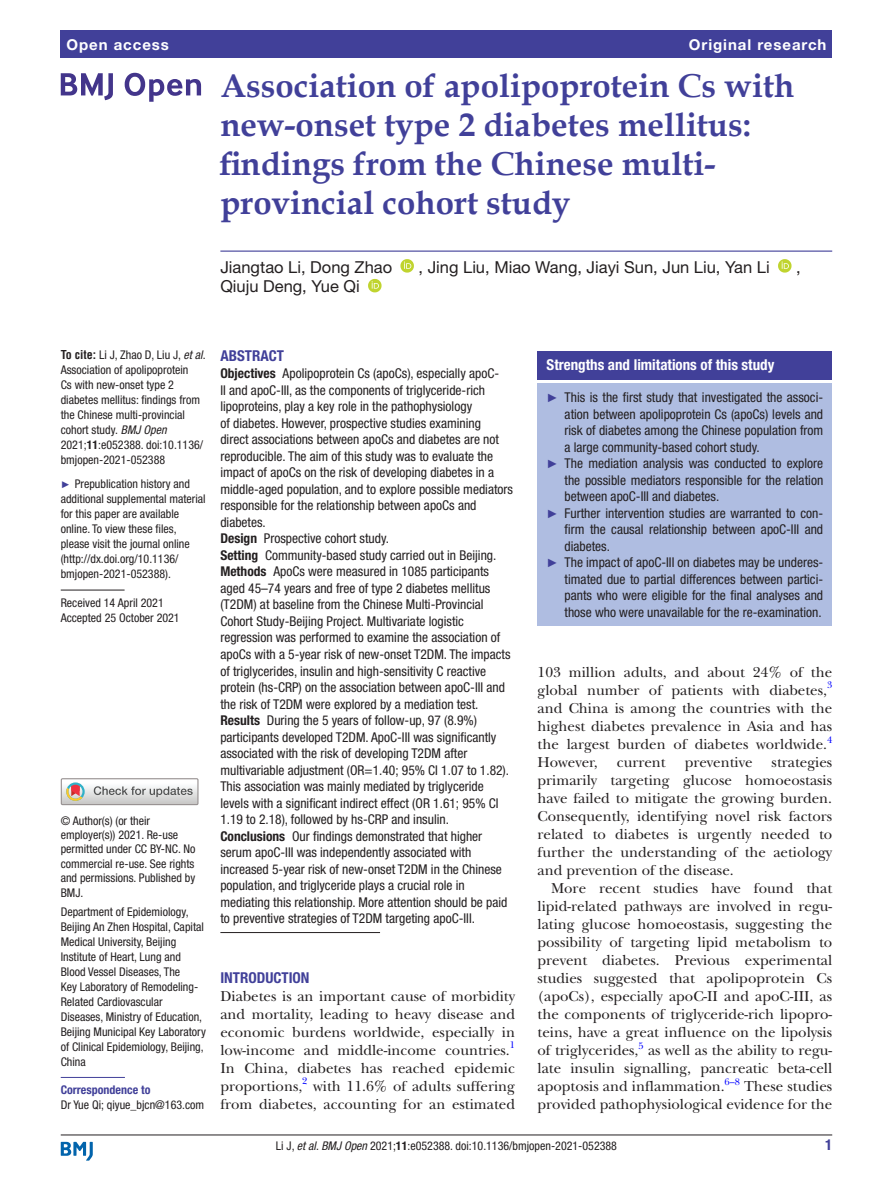
<style>
.page{position:relative;width:893px;height:1191px;background:#fff}
.page>*{position:absolute;margin:0;border:0;box-sizing:border-box;transform-origin:0 0}
.t1{font:700 33px/39px "Book Antiqua";color:#414099}
.t2{font:16.5px "Helvetica Neue LT Std";color:#231f20}
.t3{font:15px/18px "New Baskerville";color:#231f20;text-align:justify}
.t4{font:700 condensed 15px "Helvetica Neue LT Std";color:#fff}
.t5{font:700 15px "Helvetica Neue LT Std";letter-spacing:.065em;color:#fff}
.t6{font:700 condensed 15px "Helvetica Neue LT Std";color:#414099}
.t7{font:condensed 13.5px/16.5px "Helvetica Neue LT Std";color:#231f20}
.t8{font:condensed 12px/15px "Helvetica Neue LT Std";color:#231f20}
.t9{font:700 condensed 12px "Helvetica Neue LT Std";color:#414099}
.t10{font:9.9px "New Baskerville";color:#00f}
.s1{font-family:"Helvetica LT Std";font-weight:700}
.s2{font-style:italic}
.s3{font-weight:700}
.s4{font-family:"Arial";font-stretch:normal;font-size:9.75px;color:#414099}
.s5{font-family:"Arial";font-stretch:normal;font-size:12px;color:#414099}
</style>
<div class="page">
<hr style="left:61px;top:1134px;width:771px;height:1px;background:#231f20">
<svg style="left:61px;top:1141px;width:32px;height:19px"></svg>
<div style="left:61px;top:31px;width:771px;height:27px;background:#414099"></div>
<hr style="left:220px;top:250px;width:612px;height:2px;background:#414099">
<svg style="left:400px;top:259px;width:14px;height:14px"></svg>
<svg style="left:778px;top:259px;width:13px;height:14px"></svg>
<svg style="left:368px;top:279px;width:14px;height:13px"></svg>
<hr style="left:61px;top:589px;width:64px;height:1px;background:#231f20">
<hr style="left:61px;top:1077px;width:64px;height:1px;background:#414099">
<svg style="left:61px;top:73px;width:52px;height:27px"></svg>
<svg style="left:125px;top:73px;width:76px;height:29px"></svg>
<div style="left:61px;top:778px;width:138px;height:27px;border:1px solid #969090"></div>
<svg style="left:61px;top:778px;width:137px;height:26px"></svg>
<hr style="left:220px;top:932px;width:160px;height:1px;background:#231f20">
<div style="left:538px;top:351px;width:294px;height:28px;background:#414099"></div>
<div style="left:538px;top:383px;width:294px;height:243px;background:#afbde1"></div>
<p class="t5" style="left:66px;top:35px;width:104px">Open access</p>
<p class="t5" style="left:689px;top:35px;width:139px">Original research</p>
<h1 class="t1" style="left:220px;top:66px;width:575px">Association of apolipoprotein Cs with new-onset type 2 diabetes mellitus: findings from the Chinese multi&shy;provincial cohort study</h1>
<p class="t2" style="left:220px;top:257px;width:173px">Jiangtao Li, Dong Zhao</p>
<p class="t2" style="left:418px;top:257px;width:353px">, Jing Liu, Miao Wang, Jiayi Sun, Jun Liu, Yan Li</p>
<p class="t2" style="left:796px;top:257px;width:6px">,</p>
<p class="t2" style="left:220px;top:277px;width:141px">Qiuju Deng, Yue Qi</p>
<p class="t8" style="left:61px;top:347px;width:146px"><span class="s1">To cite:</span> Li J, Zhao D, Liu J, <span class="s2">et al</span>.<br>Association of apolipoprotein<br>Cs with new-onset type 2 diabetes mellitus: findings from the Chinese multi-provincial cohort study. <span class="s2">BMJ Open<br></span>2021;<span class="s3">11</span>:e052388. doi:10.1136/ bmjopen-2021-052388</p>
<p class="t8" style="left:61px;top:476px;width:146px"><span class="s4">►</span> Prepublication history and additional supplemental material for this paper are available online. To view these files, please visit the journal online (http://dx.doi.org/10.1136/ bmjopen-2021-052388).</p>
<p class="t8" style="left:61px;top:595px;width:120px">Received 14 April 2021<br>Accepted 25 October 2021</p>
<p class="t8" style="left:61px;top:813px;width:136px;line-height:14.4px">© Author(s) (or their employer(s)) 2021. Re-use permitted under CC BY-NC. No commercial re-use. See rights and permissions. Published by<br>BMJ.</p>
<p class="t8" style="left:61px;top:904px;width:147px">Department of Epidemiology,<br>Beijing An Zhen Hospital, Capital<br>Medical University, Beijing<br>Institute of Heart, Lung and<br>Blood Vessel Diseases, The<br>Key Laboratory of Remodeling-<br>Related Cardiovascular<br>Diseases, Ministry of Education,<br>Beijing Municipal Key Laboratory of Clinical Epidemiology, Beijing,<br>China</p>
<p class="t9" style="left:61px;top:1082px;width:91px">Correspondence to</p>
<p class="t8" style="left:61px;top:1097px;width:145px">Dr Yue Qi; qiyue_bjcn@163.com</p>
<p class="t6" style="left:220px;top:347px;width:65px">ABSTRACT</p>
<p class="t7" style="left:220px;top:365px;width:294px"><span class="s3">Objectives</span> Apolipoprotein Cs (apoCs), especially apoC-<br>II and apoC-III, as the components of triglyceride-rich lipoproteins, play a key role in the pathophysiology<br>of diabetes. However, prospective studies examining<br>direct associations between apoCs and diabetes are not reproducible. The aim of this study was to evaluate the impact of apoCs on the risk of developing diabetes in a middle-aged population, and to explore possible mediators responsible for the relationship between apoCs and diabetes.<br><span class="s3">Design</span> Prospective cohort study.<br><span class="s3">Setting</span> Community-based study carried out in Beijing.<br><span class="s3">Methods</span> ApoCs were measured in 1085 participants aged 45–74 years and free of type 2 diabetes mellitus (T2DM) at baseline from the Chinese Multi-Provincial Cohort Study-Beijing Project. Multivariate logistic regression was performed to examine the association of apoCs with a 5-year risk of new-onset T2DM. The impacts of triglycerides, insulin and high-sensitivity C reactive protein (hs-CRP) on the association between apoC-III and the risk of T2DM were explored by a mediation test.<br><span class="s3">Results</span> During the 5 years of follow-up, 97 (8.9%) participants developed T2DM. ApoC-III was significantly associated with the risk of developing T2DM after multivariable adjustment (OR=1.40; 95% CI 1.07 to 1.82).<br>This association was mainly mediated by triglyceride levels with a significant indirect effect (OR 1.61; 95% CI 1.19 to 2.18), followed by hs-CRP and insulin.<br><span class="s3">Conclusions</span> Our findings demonstrated that higher serum apoC-III was independently associated with increased 5-year risk of new-onset T2DM in the Chinese population, and triglyceride plays a crucial role in mediating this relationship. More attention should be paid to preventive strategies of T2DM targeting apoC-III.</p>
<p class="t6" style="left:220px;top:968px;width:91px">INTRODUCTION</p>
<p class="t3" style="left:220px;top:986px;width:296px">Diabetes is an important cause of morbidity and mortality, leading to heavy disease and economic burdens worldwide, especially in low-income and middle-income countries.</p>
<p class="t10" style="left:510px;top:1039px;width:7px">1</p>
<p class="t3" style="left:220px;top:1059px;width:296px">In China, diabetes has reached epidemic proportions,</p>
<p class="t10" style="left:302px;top:1075px;width:7px">2</p>
<p class="t3" style="left:220px;top:1077px;width:296px;text-align:right">with 11.6% of adults suffering<br>from diabetes, accounting for an estimated</p>
<p class="t4" style="left:547px;top:356px;width:229px">Strengths and limitations of this study</p>
<p class="t7" style="left:547px;top:389px;width:278px"><span class="s5">►</span> This is the first study that investigated the associ-</p>
<p class="t7" style="left:565px;top:405px;width:260px">ation between apolipoprotein Cs (apoCs) levels and</p>
<p class="t7" style="left:565px;top:422px;width:260px">risk of diabetes among the Chinese population from</p>
<p class="t7" style="left:565px;top:438px;width:197px">a large community-based cohort study.</p>
<p class="t7" style="left:547px;top:455px;width:278px"><span class="s5">►</span> The mediation analysis was conducted to explore</p>
<p class="t7" style="left:565px;top:471px;width:260px">the possible mediators responsible for the relation</p>
<p class="t7" style="left:565px;top:488px;width:156px">between apoC-III and diabetes.</p>
<p class="t7" style="left:547px;top:504px;width:278px"><span class="s5">►</span> Further intervention studies are warranted to con-</p>
<p class="t7" style="left:565px;top:521px;width:260px">firm the causal relationship between apoC-III and</p>
<p class="t7" style="left:565px;top:537px;width:47px">diabetes.</p>
<p class="t7" style="left:547px;top:554px;width:278px"><span class="s5">►</span> The impact of apoC-III on diabetes may be underes-</p>
<p class="t7" style="left:565px;top:570px;width:260px">timated due to partial differences between partici-</p>
<p class="t7" style="left:565px;top:587px;width:260px">pants who were eligible for the final analyses and</p>
<p class="t7" style="left:565px;top:603px;width:259px">those who were unavailable for the re-examination.</p>
<p class="t3" style="left:538px;top:663px;width:296px">103 million adults, and about 24% of the global number of patients with diabetes,<sup>3 </sup>and China is among the countries with the highest diabetes prevalence in Asia and has the largest burden of diabetes worldwide.</p>
<p class="t10" style="left:827px;top:733px;width:7px">4</p>
<p class="t3" style="left:538px;top:753px;width:296px;text-indent:234px">strategies primarily targeting glucose homoeostasis have failed to mitigate the growing burden.<br>Consequently, identifying novel risk factors related to diabetes is urgently needed to further the understanding of the aetiology and prevention of the disease.</p>
<p class="t3" style="left:538px;top:879px;width:296px;text-indent:14px">More recent studies have found that lipid-related pathways are involved in regu&shy;lating glucose homoeostasis, suggesting the possibility of targeting lipid metabolism to prevent diabetes. Previous experimental studies suggested that apolipoprotein Cs (apoCs), especially apoC-II and apoC-III, as the components of triglyceride-rich lipopro&shy;teins, have a great influence on the lipolysis of triglycerides,</p>
<p class="t3" style="left:538px;top:753px;width:62px">However,</p>
<p class="t3" style="left:617px;top:753px;width:50px">current</p>
<p class="t3" style="left:685px;top:753px;width:69px">preventive</p>
<p class="t10" style="left:638px;top:1039px;width:7px">5</p>
<p class="t3" style="left:538px;top:1041px;width:296px;text-indent:110px">as well as the ability to regu&shy;late insulin signalling, pancreatic beta-cell apoptosis and inflammation.</p>
<p class="t10" style="left:725px;top:1075px;width:17px">6–8</p>
<p class="t3" style="left:538px;top:1077px;width:296px;text-align:right">These studies<br>provided pathophysiological evidence for the</p>
<p class="t8" style="left:276px;top:1137px;width:343px">Li J, <span class="s2">et al</span>. <span class="s2">BMJ Open</span> 2021;<span class="s3">11</span>:e052388. doi:10.1136/bmjopen-2021-052388</p>
<p class="t6" style="left:825px;top:1135px;width:9px">1</p>
</div>
